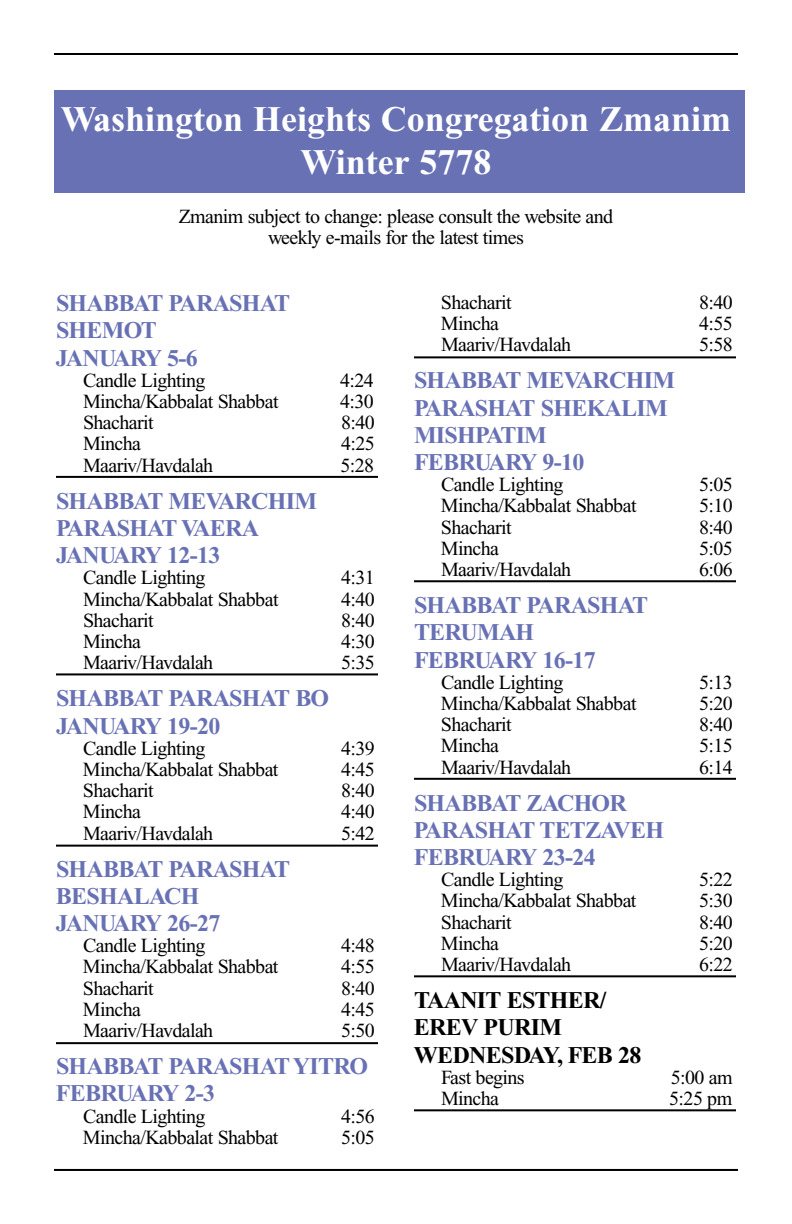
<style>
.page{position:relative;width:792px;height:1224px;background:#fff}
.page>*{position:absolute;margin:0;border:0;box-sizing:border-box;transform-origin:0 0}
.t1{font:700 36px/43.2px "Times New Roman";color:#fff;text-align:center}
.t2{font:700 24px/27.2px "Times New Roman";letter-spacing:-.03em;color:#6771b4}
.t3{font:700 24px/27.2px "Times New Roman";letter-spacing:-.03em;color:#000}
.t4{font:20px/21.2px "Times New Roman";letter-spacing:-.03em;color:#000;text-align:center}
</style>
<div class="page">
<hr style="left:54px;top:1169px;width:684px;height:2px;background:#000">
<hr style="left:54px;top:53px;width:684px;height:2px;background:#000">
<div style="left:54px;top:90px;width:691px;height:102px;background:#6771b4"></div>
<hr style="left:56px;top:476px;width:322px;height:2px;background:#000">
<hr style="left:56px;top:673px;width:322px;height:2px;background:#000">
<hr style="left:56px;top:845px;width:322px;height:2px;background:#000">
<hr style="left:56px;top:1042px;width:322px;height:2px;background:#000">
<hr style="left:414px;top:356px;width:322px;height:2px;background:#000">
<hr style="left:414px;top:580px;width:322px;height:2px;background:#000">
<hr style="left:414px;top:778px;width:322px;height:2px;background:#000">
<hr style="left:414px;top:975px;width:322px;height:2px;background:#000">
<hr style="left:414px;top:1109px;width:322px;height:2px;background:#000">
<h1 class="t1" style="left:61px;top:101px;width:672px">Washington Heights Congregation Zmanim<br>Winter 5778</h1>
<p class="t4" style="left:179px;top:207px;width:436px">Zmanim subject to change: please consult the website and weekly e-mails for the latest times</p>
<p class="t2" style="left:56px;top:292px;width:236px">SHABBAT PARASHAT<br>SHEMOT<br>JANUARY 5-6</p>
<p class="t4" style="left:83px;top:371px;width:124px">Candle Lighting</p>
<p class="t4" style="left:340px;top:371px;width:35px">4:24</p>
<p class="t4" style="left:83px;top:393px;width:197px">Mincha/Kabbalat Shabbat</p>
<p class="t4" style="left:340px;top:393px;width:35px">4:30</p>
<p class="t4" style="left:83px;top:414px;width:72px">Shacharit</p>
<p class="t4" style="left:341px;top:414px;width:35px">8:40</p>
<p class="t4" style="left:83px;top:435px;width:60px">Mincha</p>
<p class="t4" style="left:341px;top:435px;width:35px">4:25</p>
<p class="t4" style="left:83px;top:456px;width:132px">Maariv/Havdalah</p>
<p class="t4" style="left:341px;top:456px;width:35px">5:28</p>
<p class="t2" style="left:56px;top:490px;width:263px">SHABBAT MEVARCHIM<br>PARASHAT VAERA<br>JANUARY 12-13</p>
<p class="t4" style="left:83px;top:569px;width:124px">Candle Lighting</p>
<p class="t4" style="left:341px;top:569px;width:35px">4:31</p>
<p class="t4" style="left:83px;top:590px;width:197px">Mincha/Kabbalat Shabbat</p>
<p class="t4" style="left:341px;top:590px;width:35px">4:40</p>
<p class="t4" style="left:83px;top:611px;width:72px">Shacharit</p>
<p class="t4" style="left:341px;top:611px;width:35px">8:40</p>
<p class="t4" style="left:83px;top:633px;width:60px">Mincha</p>
<p class="t4" style="left:341px;top:633px;width:35px">4:30</p>
<p class="t4" style="left:83px;top:654px;width:132px">Maariv/Havdalah</p>
<p class="t4" style="left:341px;top:654px;width:35px">5:35</p>
<p class="t2" style="left:56px;top:687px;width:275px">SHABBAT PARASHAT BO<br>JANUARY 19-20</p>
<p class="t4" style="left:83px;top:739px;width:124px">Candle Lighting</p>
<p class="t4" style="left:341px;top:739px;width:35px">4:39</p>
<p class="t4" style="left:83px;top:761px;width:197px">Mincha/Kabbalat Shabbat</p>
<p class="t4" style="left:341px;top:761px;width:35px">4:45</p>
<p class="t4" style="left:83px;top:782px;width:72px">Shacharit</p>
<p class="t4" style="left:341px;top:782px;width:35px">8:40</p>
<p class="t4" style="left:83px;top:803px;width:60px">Mincha</p>
<p class="t4" style="left:341px;top:803px;width:35px">4:40</p>
<p class="t4" style="left:83px;top:824px;width:132px">Maariv/Havdalah</p>
<p class="t4" style="left:341px;top:824px;width:35px">5:42</p>
<p class="t2" style="left:56px;top:858px;width:236px">SHABBAT PARASHAT<br>BESHALACH<br>JANUARY 26-27</p>
<p class="t4" style="left:83px;top:937px;width:124px">Candle Lighting</p>
<p class="t4" style="left:341px;top:937px;width:35px">4:48</p>
<p class="t4" style="left:83px;top:958px;width:197px">Mincha/Kabbalat Shabbat</p>
<p class="t4" style="left:341px;top:958px;width:35px">4:55</p>
<p class="t4" style="left:83px;top:979px;width:72px">Shacharit</p>
<p class="t4" style="left:341px;top:979px;width:35px">8:40</p>
<p class="t4" style="left:83px;top:1000px;width:60px">Mincha</p>
<p class="t4" style="left:341px;top:1000px;width:35px">4:45</p>
<p class="t4" style="left:83px;top:1022px;width:132px">Maariv/Havdalah</p>
<p class="t4" style="left:341px;top:1022px;width:35px">5:50</p>
<p class="t2" style="left:56px;top:1055px;width:314px">SHABBAT PARASHATYITRO<br>FEBRUARY 2-3</p>
<p class="t4" style="left:83px;top:1107px;width:124px">Candle Lighting</p>
<p class="t4" style="left:341px;top:1107px;width:35px">4:56</p>
<p class="t4" style="left:83px;top:1128px;width:197px">Mincha/Kabbalat Shabbat</p>
<p class="t4" style="left:341px;top:1128px;width:35px">5:05</p>
<p class="t4" style="left:441px;top:293px;width:72px">Shacharit</p>
<p class="t4" style="left:699px;top:293px;width:35px">8:40</p>
<p class="t4" style="left:441px;top:315px;width:60px">Mincha</p>
<p class="t4" style="left:699px;top:315px;width:35px">4:55</p>
<p class="t4" style="left:441px;top:336px;width:132px">Maariv/Havdalah</p>
<p class="t4" style="left:699px;top:336px;width:35px">5:58</p>
<p class="t2" style="left:414px;top:369px;width:263px">SHABBAT MEVARCHIM<br>PARASHAT SHEKALIM<br>MISHPATIM<br>FEBRUARY 9-10</p>
<p class="t4" style="left:441px;top:476px;width:124px">Candle Lighting</p>
<p class="t4" style="left:699px;top:476px;width:35px">5:05</p>
<p class="t4" style="left:441px;top:497px;width:197px">Mincha/Kabbalat Shabbat</p>
<p class="t4" style="left:699px;top:497px;width:35px">5:10</p>
<p class="t4" style="left:441px;top:518px;width:72px">Shacharit</p>
<p class="t4" style="left:699px;top:518px;width:35px">8:40</p>
<p class="t4" style="left:441px;top:539px;width:60px">Mincha</p>
<p class="t4" style="left:699px;top:539px;width:35px">5:05</p>
<p class="t4" style="left:441px;top:561px;width:132px">Maariv/Havdalah</p>
<p class="t4" style="left:699px;top:561px;width:35px">6:06</p>
<p class="t2" style="left:414px;top:594px;width:236px">SHABBAT PARASHAT<br>TERUMAH<br>FEBRUARY 16-17</p>
<p class="t4" style="left:441px;top:673px;width:124px">Candle Lighting</p>
<p class="t4" style="left:699px;top:673px;width:35px">5:13</p>
<p class="t4" style="left:441px;top:695px;width:197px">Mincha/Kabbalat Shabbat</p>
<p class="t4" style="left:699px;top:695px;width:35px">5:20</p>
<p class="t4" style="left:441px;top:716px;width:72px">Shacharit</p>
<p class="t4" style="left:699px;top:716px;width:35px">8:40</p>
<p class="t4" style="left:441px;top:737px;width:60px">Mincha</p>
<p class="t4" style="left:699px;top:737px;width:35px">5:15</p>
<p class="t4" style="left:441px;top:758px;width:132px">Maariv/Havdalah</p>
<p class="t4" style="left:699px;top:758px;width:35px">6:14</p>
<p class="t2" style="left:414px;top:792px;width:252px">SHABBAT ZACHOR<br>PARASHAT TETZAVEH<br>FEBRUARY 23-24</p>
<p class="t4" style="left:441px;top:871px;width:124px">Candle Lighting</p>
<p class="t4" style="left:699px;top:871px;width:35px">5:22</p>
<p class="t4" style="left:441px;top:892px;width:197px">Mincha/Kabbalat Shabbat</p>
<p class="t4" style="left:699px;top:892px;width:35px">5:30</p>
<p class="t4" style="left:441px;top:913px;width:72px">Shacharit</p>
<p class="t4" style="left:699px;top:913px;width:35px">8:40</p>
<p class="t4" style="left:441px;top:934px;width:60px">Mincha</p>
<p class="t4" style="left:699px;top:934px;width:35px">5:20</p>
<p class="t4" style="left:441px;top:956px;width:132px">Maariv/Havdalah</p>
<p class="t4" style="left:699px;top:956px;width:35px">6:22</p>
<p class="t3" style="left:414px;top:989px;width:229px">TAANIT ESTHER/<br>EREV PURIM<br>WEDNESDAY, FEB 28</p>
<p class="t4" style="left:441px;top:1068px;width:85px">Fast begins</p>
<p class="t4" style="left:671px;top:1068px;width:63px">5:00 am</p>
<p class="t4" style="left:441px;top:1090px;width:60px">Mincha</p>
<p class="t4" style="left:669px;top:1090px;width:65px">5:25 pm</p>
</div>
